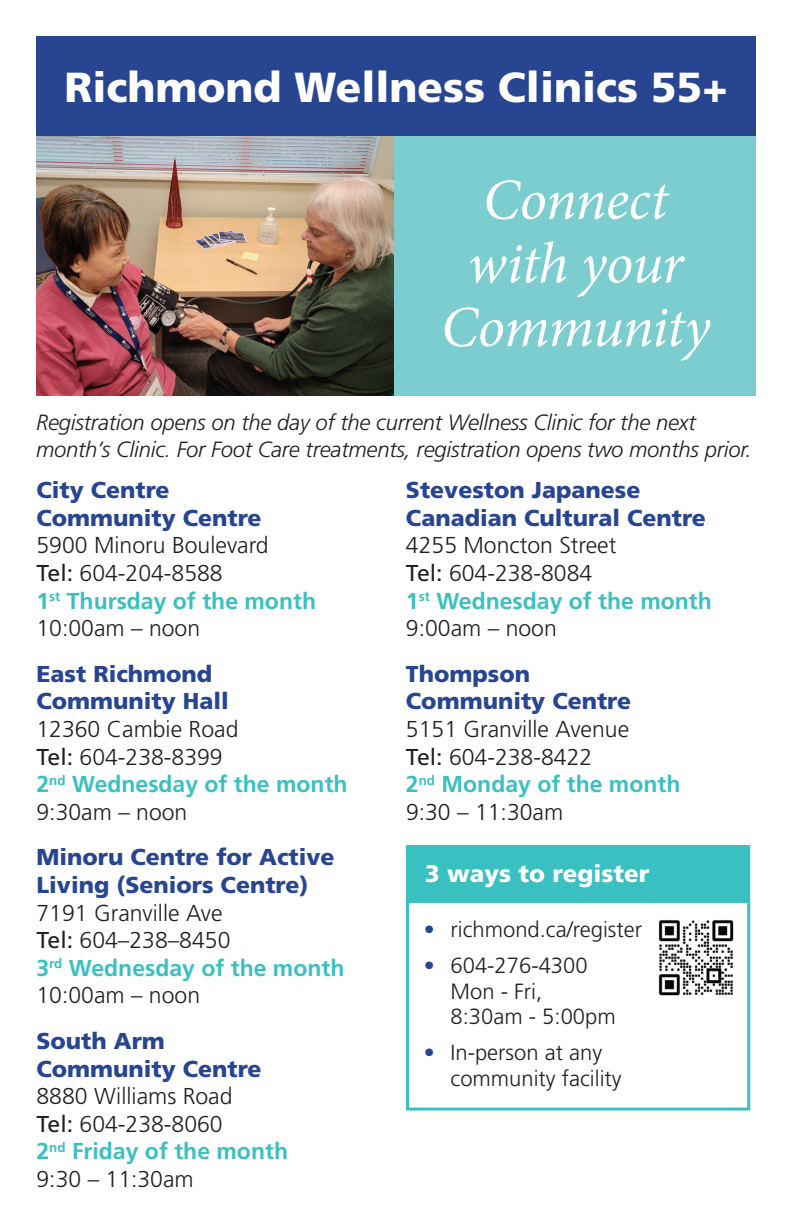
<style>
.page{position:relative;width:792px;height:1224px;background:#fff}
.page>*{position:absolute;margin:0;border:0;box-sizing:border-box;transform-origin:0 0}
.t1{font:italic 58px/63.6px "Minion Pro";letter-spacing:-.015em;color:#fff;text-align:center}
.t2{font:900 42px "Frutiger LT Std";color:#fff}
.t3{font:900 24px "Frutiger LT Std";color:#fff}
.t4{font:300 23px/27.6px "Frutiger LT Std";color:#231f20}
.t5{font:900 23px/27.6px "Frutiger LT Std";color:#284591}
.t6{font:italic 300 22px/26.4px "Frutiger LT Std";letter-spacing:-.01em;color:#231f20}
.t7{font:300 22px/25.8px "Frutiger LT Std";color:#231f20}
.s1{font-weight:400}
.s2{font-weight:700;color:#3ac0c1}
.s3{color:#284591}
</style>
<div class="page">
<div style="left:406px;top:845px;width:344px;height:266px;border:3px solid #3ac0c1"></div>
<div style="left:408px;top:846px;width:342px;height:57px;background:#3ac0c1"></div>
<img style="left:658px;top:920px;width:76px;height:76px">
<img style="left:36px;top:136px;width:359px;height:260px">
<div style="left:395px;top:135px;width:361px;height:261px;background:#7bcdcf"></div>
<div style="left:36px;top:36px;width:720px;height:100px;background:#284591"></div>
<h2 class="t2" style="left:64px;top:62px;width:665px">Richmond Wellness Clinics 55+</h2>
<h1 class="t1" style="left:441px;top:168px;width:271px">Connect with your<br>Community</h1>
<p class="t6" style="left:36px;top:410px;width:717px">Registration opens on the day of the current Wellness Clinic for the next month’s Clinic. For Foot Care treatments, registration opens two months prior.</p>
<p class="t5" style="left:37px;top:476px;width:227px">City Centre<br>Community Centre</p>
<p class="t4" style="left:37px;top:532px;width:281px">5900 Minoru Boulevard<br><span class="s1">Tel:</span> 604-204-8588<br><span class="s2">1</span><sup>st</sup> <span class="s2">Thursday of the month<br></span>10:00am – noon</p>
<p class="t5" style="left:37px;top:660px;width:194px">East Richmond<br>Community Hall</p>
<p class="t4" style="left:37px;top:716px;width:313px">12360 Cambie Road<br><span class="s1">Tel:</span> 604-238-8399<br><span class="s2">2</span><sup>nd</sup> <span class="s2">Wednesday of the month<br></span>9:30am – noon</p>
<p class="t5" style="left:37px;top:844px;width:300px">Minoru Centre for Active<br>Living (Seniors Centre)</p>
<p class="t4" style="left:37px;top:899px;width:309px">7191 Granville Ave<br><span class="s1">Tel:</span> 604–238–8450<br><span class="s2">3</span><sup>rd</sup> <span class="s2">Wednesday of the month<br></span>10:00am – noon</p>
<p class="t5" style="left:37px;top:1027px;width:227px">South Arm<br>Community Centre</p>
<p class="t4" style="left:37px;top:1083px;width:253px">8880 Williams Road<br><span class="s1">Tel:</span> 604-238-8060<br><span class="s2">2</span><sup>nd</sup> <span class="s2">Friday of the month<br></span>9:30 – 11:30am</p>
<p class="t5" style="left:406px;top:476px;width:301px">Steveston Japanese<br>Canadian Cultural Centre</p>
<p class="t4" style="left:406px;top:532px;width:307px">4255 Moncton Street<br><span class="s1">Tel:</span> 604-238-8084<br><span class="s2">1</span><sup>st</sup> <span class="s2">Wednesday of the month<br></span>9:00am – noon</p>
<p class="t5" style="left:406px;top:660px;width:227px">Thompson<br>Community Centre</p>
<p class="t4" style="left:406px;top:716px;width:276px">5151 Granville Avenue<br><span class="s1">Tel:</span> 604-238-8422<br><span class="s2">2</span><sup>nd</sup> <span class="s2">Monday of the month<br></span>9:30 – 11:30am</p>
<p class="t3" style="left:425px;top:859px;width:226px">3 ways to register</p>
<p class="t7" style="left:424px;top:917px;width:220px"><span class="s3">•</span> richmond.ca/register</p>
<p class="t7" style="left:451px;top:953px;width:167px;text-indent:-27px"><span class="s3">•</span> 604-276-4300<br>Mon - Fri,<br>8:30am - 5:00pm</p>
<p class="t7" style="left:451px;top:1040px;width:173px;text-indent:-27px"><span class="s3">•</span> In-person at any community facility</p>
</div>
